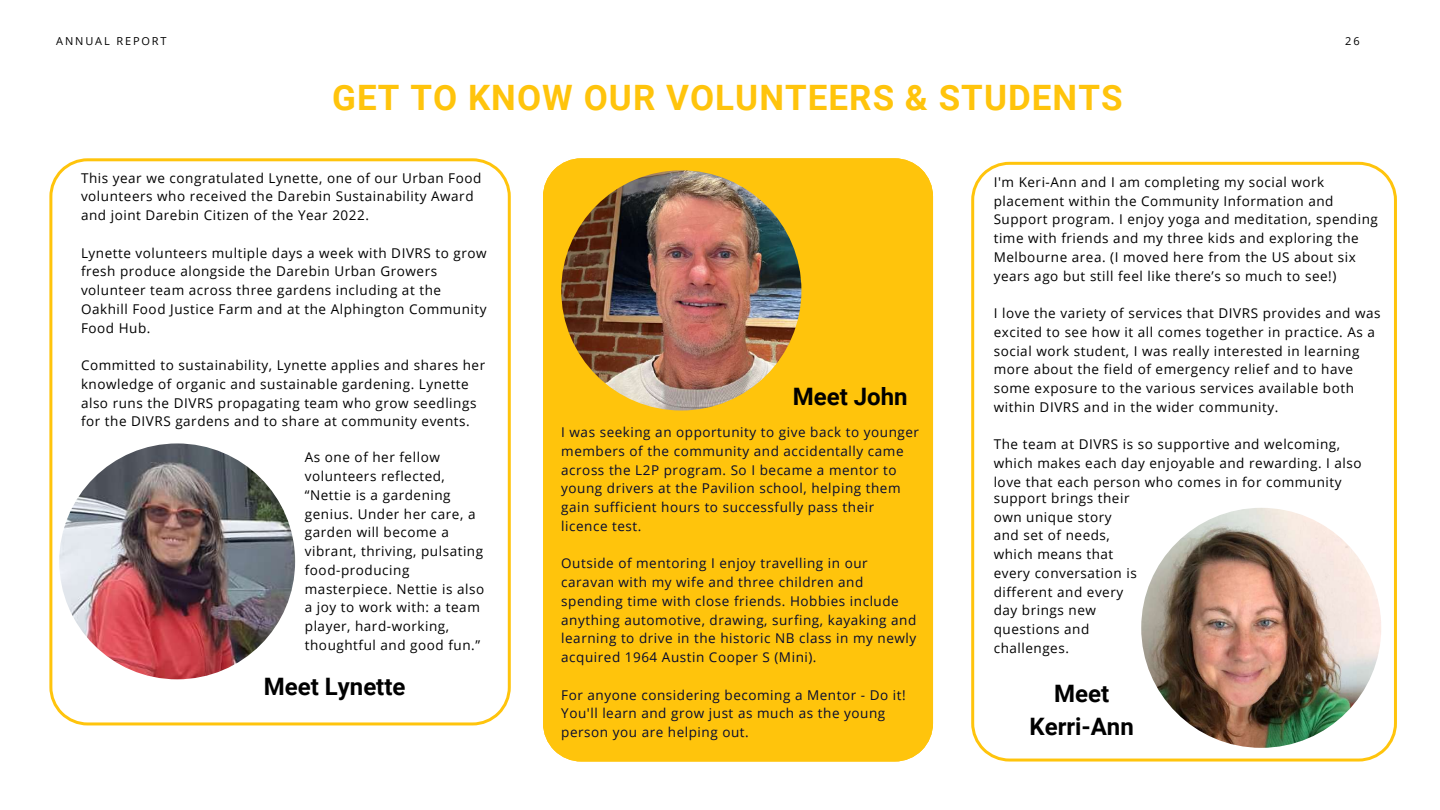
<style>
.page{position:relative;width:1440px;height:810px;background:#fff}
.page>*{position:absolute;margin:0;border:0;box-sizing:border-box;transform-origin:0 0}
.t1{font:700 35px "Roboto";letter-spacing:.03em;color:#ffc40c}
.t2{font:700 24px/33px "Roboto";color:#000;text-align:center}
.t3{font:13.5px/18.8px "Open Sans";letter-spacing:.04em;color:#000}
.t4{font:13.5px/18.8px "Open Sans";letter-spacing:.04em;color:#050a30}
.t5{font:11px "Open Sans";letter-spacing:.17em;color:#000}
</style>
<div class="page">
<svg style="left:971px;top:162px;width:426px;height:600px"></svg>
<img style="left:1141px;top:508px;width:240px;height:240px;border-radius:50%">
<div style="left:543px;top:158px;width:390px;height:603px;background:#ffc40c"></div>
<img style="left:561px;top:170px;width:240px;height:241px;border-radius:50%">
<svg style="left:49px;top:158px;width:462px;height:567px"></svg>
<img style="left:59px;top:443px;width:236px;height:236px;border-radius:50%">
<p class="t5" style="left:56px;top:34px;width:112px">ANNUAL REPORT</p>
<p class="t5" style="left:1345px;top:34px;width:16px">26</p>
<h1 class="t1" style="left:332px;top:78px;width:792px">GET TO KNOW OUR VOLUNTEERS &amp; STUDENTS</h1>
<p class="t3" style="left:81px;top:168px;width:402px">This year we congratulated Lynette, one of our Urban Food volunteers who received the Darebin Sustainability Award and joint Darebin Citizen of the Year 2022.</p>
<p class="t3" style="left:81px;top:243px;width:407px">Lynette volunteers multiple days a week with DIVRS to grow fresh produce alongside the Darebin Urban Growers volunteer team across three gardens including at the Oakhill Food Justice Farm and at the Alphington Community Food Hub.</p>
<p class="t3" style="left:81px;top:355px;width:406px">Committed to sustainability, Lynette applies and shares her knowledge of organic and sustainable gardening. Lynette also runs the DIVRS propagating team who grow seedlings for the DIVRS gardens and to share at community events.</p>
<p class="t3" style="left:305px;top:448px;width:181px">As one of her fellow volunteers reflected, “Nettie is a gardening genius. Under her care, a garden will become a vibrant, thriving, pulsating food-producing masterpiece. Nettie is also a joy to work with: a team player, hard-working, thoughtful and good fun.”</p>
<h2 class="t2" style="left:264px;top:670px;width:143px">Meet Lynette</h2>
<h2 class="t2" style="left:793px;top:380px;width:116px">Meet John</h2>
<p class="t4" style="left:561px;top:422px;width:359px">I was seeking an opportunity to give back to younger members of the community and accidentally came across the L2P program. So I became a mentor to young drivers at the Pavilion school, helping them gain sufficient hours to successfully pass their licence test.</p>
<p class="t4" style="left:561px;top:554px;width:357px">Outside of mentoring I enjoy travelling in our caravan with my wife and three children and spending time with close friends. Hobbies include anything automotive, drawing, surfing, kayaking and learning to drive in the historic NB class in my newly acquired 1964 Austin Cooper S (Mini).</p>
<p class="t4" style="left:561px;top:685px;width:346px">For anyone considering becoming a Mentor - Do it!<br>You'll learn and grow just as much as the young person you are helping out.</p>
<p class="t3" style="left:994px;top:172px;width:386px">I'm Keri-Ann and I am completing my social work placement within the Community Information and Support program. I enjoy yoga and meditation, spending time with friends and my three kids and exploring the Melbourne area. (I moved here from the US about six years ago but still feel like there’s so much to see!)</p>
<p class="t3" style="left:994px;top:303px;width:388px">I love the variety of services that DIVRS provides and was excited to see how it all comes together in practice. As a social work student, I was really interested in learning more about the field of emergency relief and to have some exposure to the various services available both within DIVRS and in the wider community.</p>
<p class="t3" style="left:994px;top:435px;width:369px">The team at DIVRS is so supportive and welcoming, which makes each day enjoyable and rewarding. I also love that each person who comes in for community</p>
<p class="t3" style="left:994px;top:488px;width:145px">support brings their own unique story and set of needs, which means that every conversation is different and every day brings new questions and challenges.</p>
<h2 class="t2" style="left:1030px;top:677px;width:106px">Meet<br>Kerri-Ann</h2>
</div>
